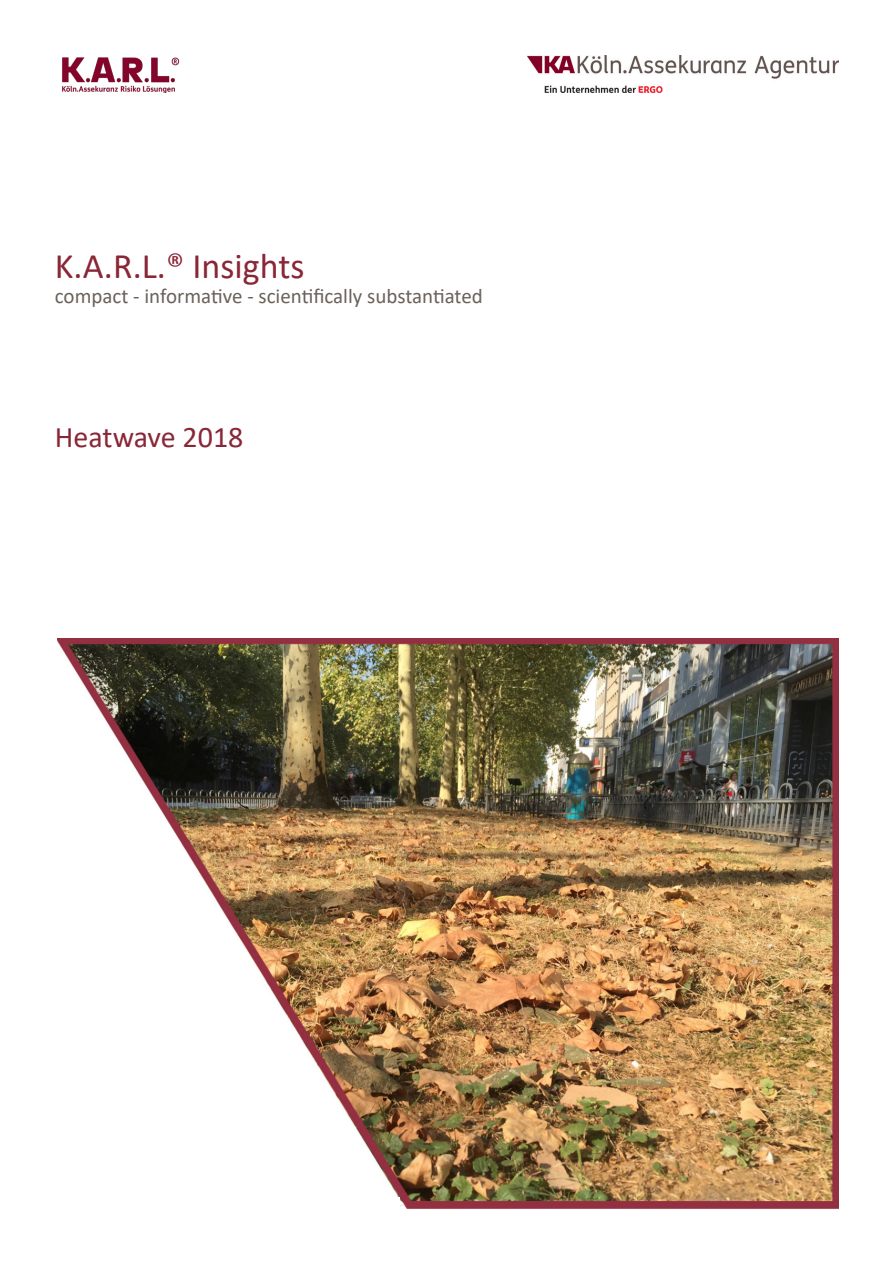
<style>
.page{position:relative;width:893px;height:1263px;background:#fff}
.page>*{position:absolute;margin:0;border:0;box-sizing:border-box;transform-origin:0 0}
.t1{font:36px "Calibri";color:#892737}
.t2{font:30px "Calibri";color:#892737}
.t3{font:21px "Calibri";color:#6a625a}
</style>
<div class="page">
<img style="left:527px;top:55px;width:312px;height:38px">
<img style="left:62px;top:57px;width:118px;height:36px">
<img style="left:58px;top:639px;width:781px;height:570px">
<div style="left:45px;top:1197px;width:355px;height:27px;background:#fff"></div>
<p class="t1" style="left:55px;top:241px;width:251px">K.A.R.L.® Insights</p>
<p class="t3" style="left:55px;top:282px;width:429px">compact - informative - scientifically substantiated</p>
<p class="t2" style="left:55px;top:416px;width:190px">Heatwave 2018</p>
</div>
